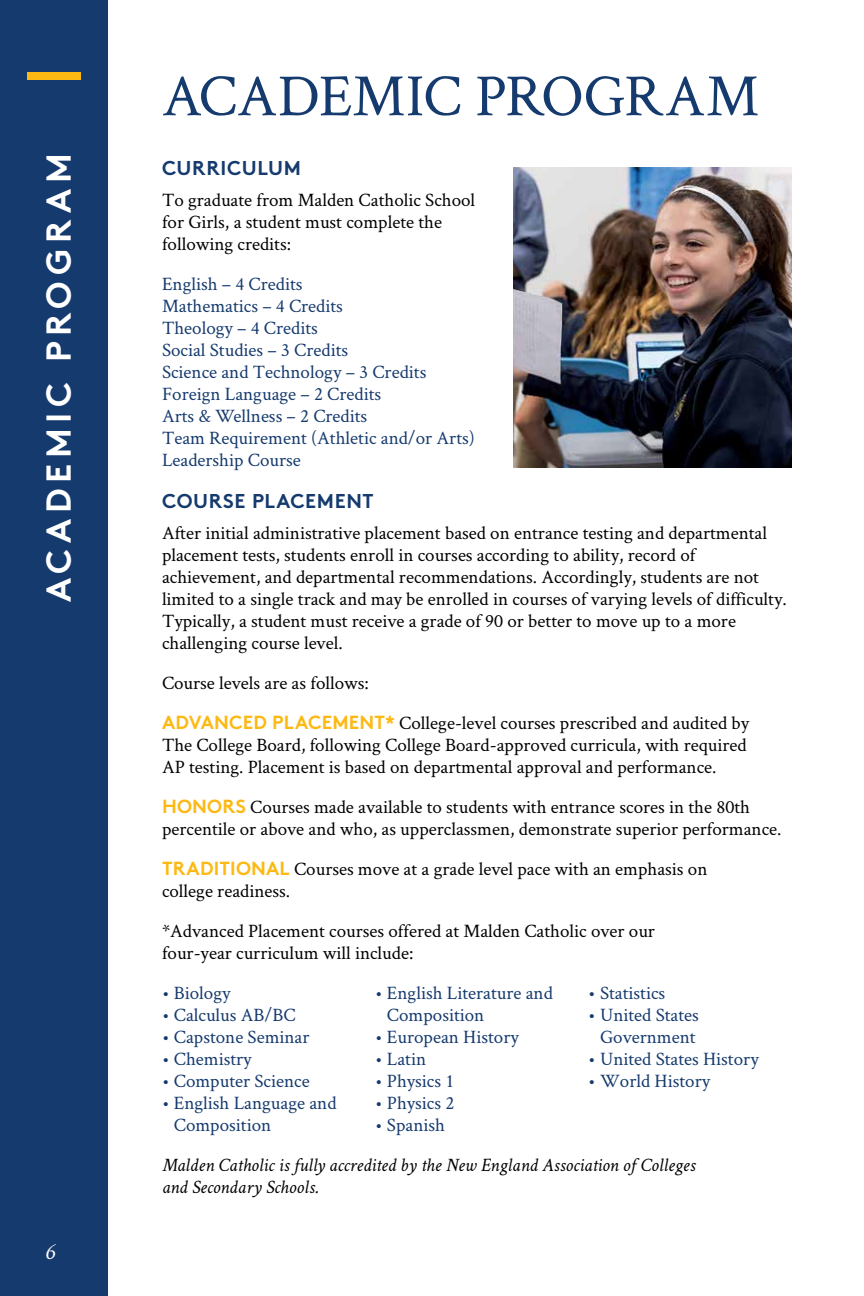
<style>
.page{position:relative;width:864px;height:1296px;background:#fff}
.page>*{position:absolute;margin:0;border:0;box-sizing:border-box;transform-origin:0 0}
.t1{font:60px "Crimson Text";letter-spacing:-.005em;color:#153a6e}
.t2{font:700 34.6px "Brown Std";letter-spacing:.16em;color:#fff}
.t3{font:italic 24px "Crimson Text";color:#fff}
.t4{font:700 20px "Brown Std";letter-spacing:.035em;color:#153a6e}
.t5{font:19px/22px "Crimson Text";color:#000}
.t6{font:19px/22px "Crimson Text";color:#153a6e}
.t7{font:italic 19px/22px "Crimson Text";color:#000}
.s1{font-family:"Brown Std";font-weight:700;color:#fdb913}
</style>
<div class="page">
<div style="left:0;top:0;width:108px;height:1296px;background:#153a6e"></div>
<div style="left:27px;top:72px;width:54px;height:7px;background:#fdb913"></div>
<img style="left:513px;top:168px;width:279px;height:300px">
<h2 class="t2" style="left:38px;top:602px;width:451px;rotate:-90deg">ACADEMIC PROGRAM</h2>
<p class="t3" style="left:45px;top:1238px;width:11px">6</p>
<h1 class="t1" style="left:162px;top:55px;width:599px">ACADEMIC PROGRAM</h1>
<p class="t4" style="left:162px;top:156px;width:140px">CURRICULUM</p>
<p class="t5" style="left:162px;top:188px;width:315px">To graduate from Malden Catholic School for Girls, a student must complete the following credits:</p>
<p class="t6" style="left:162px;top:272px;width:314px">English – 4 Credits<br>Mathematics – 4 Credits<br>Theology – 4 Credits<br>Social Studies – 3 Credits<br>Science and Technology – 3 Credits<br>Foreign Language – 2 Credits<br>Arts &amp; Wellness – 2 Credits<br>Team Requirement (Athletic and/or Arts)<br>Leadership Course</p>
<p class="t4" style="left:162px;top:489px;width:213px">COURSE PLACEMENT</p>
<p class="t5" style="left:162px;top:521px;width:626px">After initial administrative placement based on entrance testing and departmental placement tests, students enroll in courses according to ability, record of achievement, and departmental recommendations. Accordingly, students are not limited to a single track and may be enrolled in courses of varying levels of difficulty.<br>Typically, a student must receive a grade of 90 or better to move up to a more challenging course level.</p>
<p class="t5" style="left:162px;top:662px;width:589px;line-height:40px">Course levels are as follows:<br><span class="s1">ADVANCED PLACEMENT*</span> College-level courses prescribed and audited by</p>
<p class="t5" style="left:162px;top:733px;width:586px">The College Board, following College Board-approved curricula, with required<br>AP testing. Placement is based on departmental approval and performance.</p>
<p class="t5" style="left:162px;top:795px;width:621px"><span class="s1">HONORS</span> Courses made available to students with entrance scores in the 80th percentile or above and who, as upperclassmen, demonstrate superior performance.</p>
<p class="t5" style="left:162px;top:857px;width:547px"><span class="s1">TRADITIONAL</span> Courses move at a grade level pace with an emphasis on college readiness.</p>
<p class="t5" style="left:162px;top:919px;width:495px">*Advanced Placement courses offered at Malden Catholic over our four-year curriculum will include:</p>
<p class="t6" style="left:162px;top:981px;width:70px">• Biology</p>
<p class="t6" style="left:162px;top:1003px;width:135px">• Calculus AB/BC</p>
<p class="t6" style="left:162px;top:1025px;width:149px">• Capstone Seminar</p>
<p class="t6" style="left:162px;top:1047px;width:91px">• Chemistry</p>
<p class="t6" style="left:162px;top:1069px;width:149px">• Computer Science</p>
<p class="t6" style="left:174px;top:1091px;width:164px;text-indent:-12px">• English Language and<br>Composition</p>
<p class="t6" style="left:387px;top:981px;width:167px;text-indent:-12px">• English Literature and<br>Composition</p>
<p class="t6" style="left:375px;top:1025px;width:145px">• European History</p>
<p class="t6" style="left:375px;top:1047px;width:53px">• Latin</p>
<p class="t6" style="left:375px;top:1069px;width:81px">• Physics 1</p>
<p class="t6" style="left:375px;top:1091px;width:81px">• Physics 2</p>
<p class="t6" style="left:375px;top:1113px;width:71px">• Spanish</p>
<p class="t6" style="left:588px;top:981px;width:79px">• Statistics</p>
<p class="t6" style="left:588px;top:1003px;width:112px;text-align:center">• United States<br>Government</p>
<p class="t6" style="left:588px;top:1047px;width:172px">• United States History</p>
<p class="t6" style="left:588px;top:1069px;width:123px">• World History</p>
<p class="t7" style="left:162px;top:1154px;width:535px">Malden Catholic is fully accredited by the New England Association of Colleges and Secondary Schools.</p>
</div>
